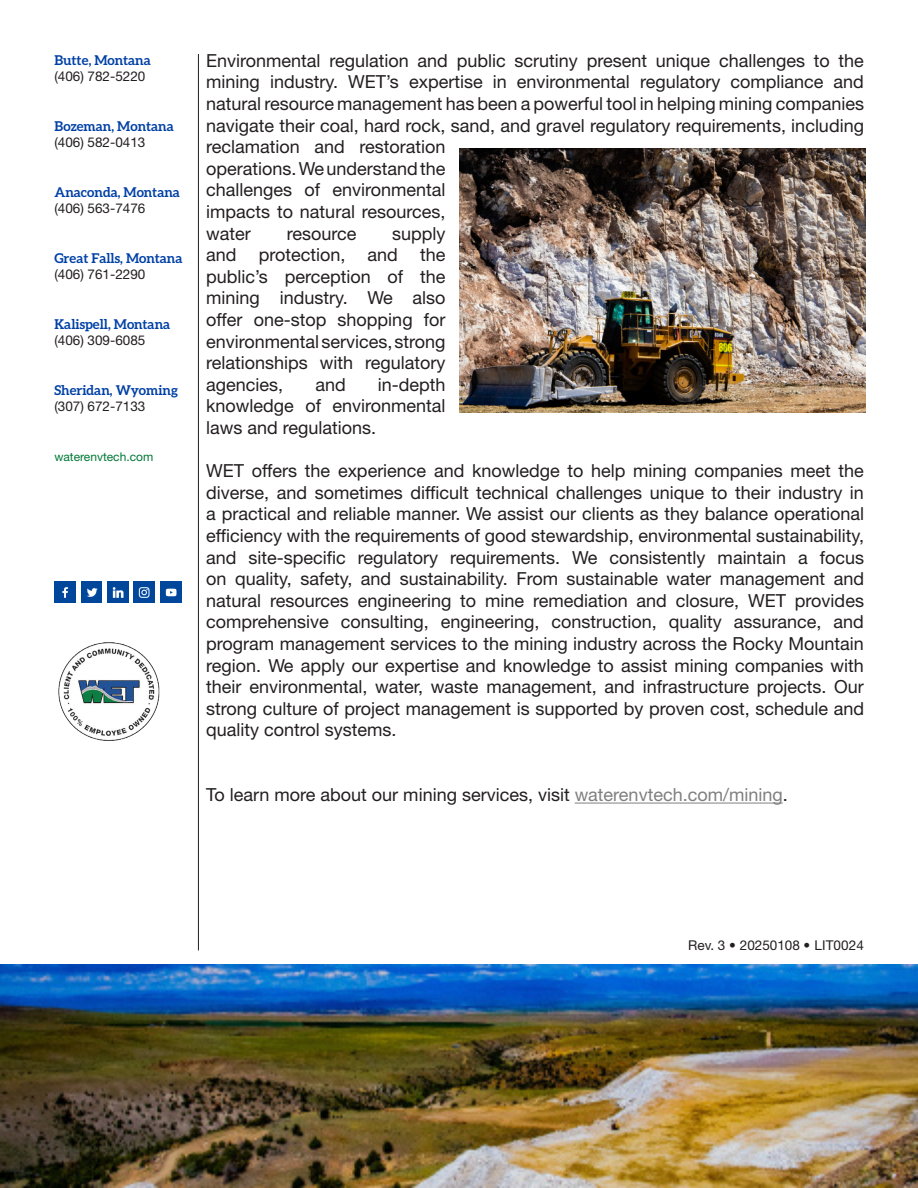
<style>
.page{position:relative;width:918px;height:1188px;background:#fff}
.page>*{position:absolute;margin:0;border:0;box-sizing:border-box;transform-origin:0 0}
.Flyer_Body_Text{font:18px/21.6px "Helvetica Neue LT Std";color:#231f20;text-align:justify}
.t1{font:700 13.5px/16.5px "Aleo";color:#0040a6}
.t2{font:13.5px "Helvetica Neue LT Std";color:#231f20}
.t3{font:12px "Helvetica Neue LT Std";color:#007836}
.s1{font-family:"Helvetica Neue LT Std";font-weight:400;color:#231f20}
.s2{color:#7f7f7f}
</style>
<div class="page">
<img style="left:0;top:964px;width:918px;height:224px">
<hr style="left:575px;top:803px;width:208px;height:1px;background:#7f7f7f">
<hr style="left:198px;top:54px;width:1px;height:896px;background:#231f20">
<img style="left:58px;top:642px;width:102px;height:98px">
<img style="left:54px;top:581px;width:22px;height:22px">
<img style="left:81px;top:581px;width:21px;height:22px">
<img style="left:107px;top:581px;width:21px;height:22px">
<img style="left:160px;top:581px;width:21px;height:22px">
<img style="left:133px;top:581px;width:22px;height:22px">
<img style="left:459px;top:148px;width:407px;height:264px">
<p class="t1" style="left:54px;top:52px;width:98px">Butte, Montana <span class="s1">(406) 782-5220</span></p>
<p class="t1" style="left:54px;top:118px;width:121px">Bozeman, Montana <span class="s1">(406) 582-0413</span></p>
<p class="t1" style="left:54px;top:184px;width:127px">Anaconda, Montana <span class="s1">(406) 563-7476</span></p>
<p class="t1" style="left:54px;top:250px;width:130px">Great Falls, Montana <span class="s1">(406) 761-2290</span></p>
<p class="t1" style="left:54px;top:316px;width:117px">Kalispell, Montana <span class="s1">(406) 309-6085</span></p>
<p class="t1" style="left:54px;top:382px;width:125px">Sheridan, Wyoming <span class="s1">(307) 672-7133</span></p>
<p class="t3" style="left:54px;top:449px;width:100px">waterenvtech.com</p>
<p class="Flyer_Body_Text" style="left:206px;top:49px;width:659px;text-align:left">Environmental regulation and public scrutiny present unique challenges to the mining industry. WET’s expertise in environmental regulatory compliance and natural resource management has been a powerful tool in helping mining companies navigate their coal, hard rock, sand, and gravel regulatory requirements, including reclamation and restoration<br>operations. We understand the<br>challenges of environmental<br>impacts to natural resources,<br>water</p>
<p class="Flyer_Body_Text" style="left:206px;top:222px;width:241px;text-indent:186px">supply and protection, and the public’s perception of the mining industry. We also offer one-stop shopping for environmental services, strong relationships with regulatory agencies,</p>
<p class="Flyer_Body_Text" style="left:287px;top:222px;width:71px">resource</p>
<p class="Flyer_Body_Text" style="left:206px;top:373px;width:241px;text-indent:172px">in-depth knowledge of environmental laws and regulations.</p>
<p class="Flyer_Body_Text" style="left:206px;top:460px;width:659px">WET offers the experience and knowledge to help mining companies meet the diverse, and sometimes difficult technical challenges unique to their industry in a practical and reliable manner. We assist our clients as they balance operational efficiency with the requirements of good stewardship, environmental sustainability, and site-specific regulatory requirements. We consistently maintain a focus on quality, safety, and sustainability. From sustainable water management and natural resources engineering to mine remediation and closure, WET provides comprehensive consulting, engineering, construction, quality assurance, and program management services to the mining industry across the Rocky Mountain region. We apply our expertise and knowledge to assist mining companies with their environmental, water, waste management, and infrastructure projects. Our strong culture of project management is supported by proven cost, schedule and quality control systems.</p>
<p class="Flyer_Body_Text" style="left:315px;top:373px;width:32px">and</p>
<p class="Flyer_Body_Text" style="left:206px;top:784px;width:583px">To learn more about our mining services, visit <span class="s2">waterenvtech.com/mining</span>.</p>
<p class="t2" style="left:688px;top:938px;width:177px">Rev. 3 • 20250108 • LIT0024</p>
</div>
